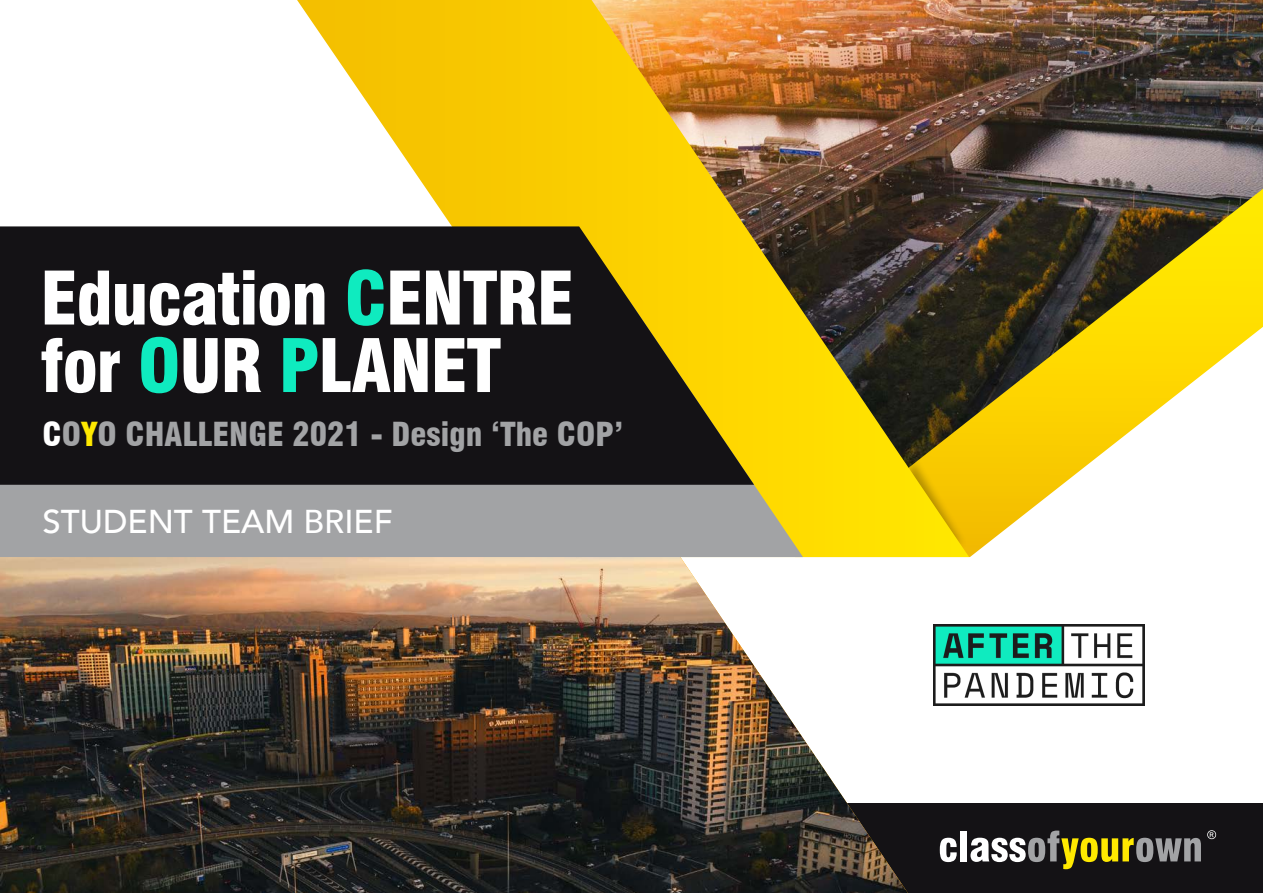
<style>
.page{position:relative;width:1263px;height:893px;background:#fff}
.page>*{position:absolute;margin:0;border:0;box-sizing:border-box;transform-origin:0 0}
.t1{font:900 condensed 71.7px/67.5px "Swiss 721 BT";letter-spacing:-.02em;color:#fff}
.t2{font:500 33px "Avenir";color:#fff}
.t3{font:900 condensed 32.4px "Swiss 721 BT";color:#a2a3a5}
.s1{color:#0febbf}
.s2{color:#fff}
.s3{color:#ffe900}
</style>
<div class="page">
<img style="left:969px;top:0;width:294px;height:189px">
<svg style="left:969px;top:189px;width:294px;height:368px"></svg>
<img style="left:466px;top:0;width:503px;height:557px">
<div style="left:804px;top:804px;width:459px;height:89px;background:#141215"></div>
<svg style="left:940px;top:838px;width:17px;height:24px"></svg>
<div style="left:961px;top:831px;width:6px;height:30px;background:#fff"></div>
<svg style="left:970px;top:831px;width:231px;height:38px"></svg>
<svg style="left:1207px;top:830px;width:9px;height:9px"></svg>
<svg style="left:803px;top:401px;width:105px;height:99px;background:#dec302"></svg>
<img style="left:0;top:500px;width:908px;height:393px">
<svg style="left:0;top:299px;width:803px;height:258px;background:#b0ab8a"></svg>
<svg style="left:297px;top:0;width:169px;height:226px;fill:#f7c600"></svg>
<svg style="left:0;top:226px;width:754px;height:259px;background:#2f2812"></svg>
<img style="left:933px;top:625px;width:211px;height:81px">
<h1 class="t1" style="left:40px;top:265px;width:535px">Education <span class="s1">C</span>ENTRE for <span class="s1">O</span>UR <span class="s1">P</span>LANET</h1>
<p class="t3" style="left:43px;top:414px;width:582px"><span class="s2">C</span>O<span class="s3">Y</span>O CHALLENGE 2021 - Design ‘The COP’</p>
<p class="t2" style="left:43px;top:493px;width:352px">STUDENT TEAM BRIEF</p>
</div>
